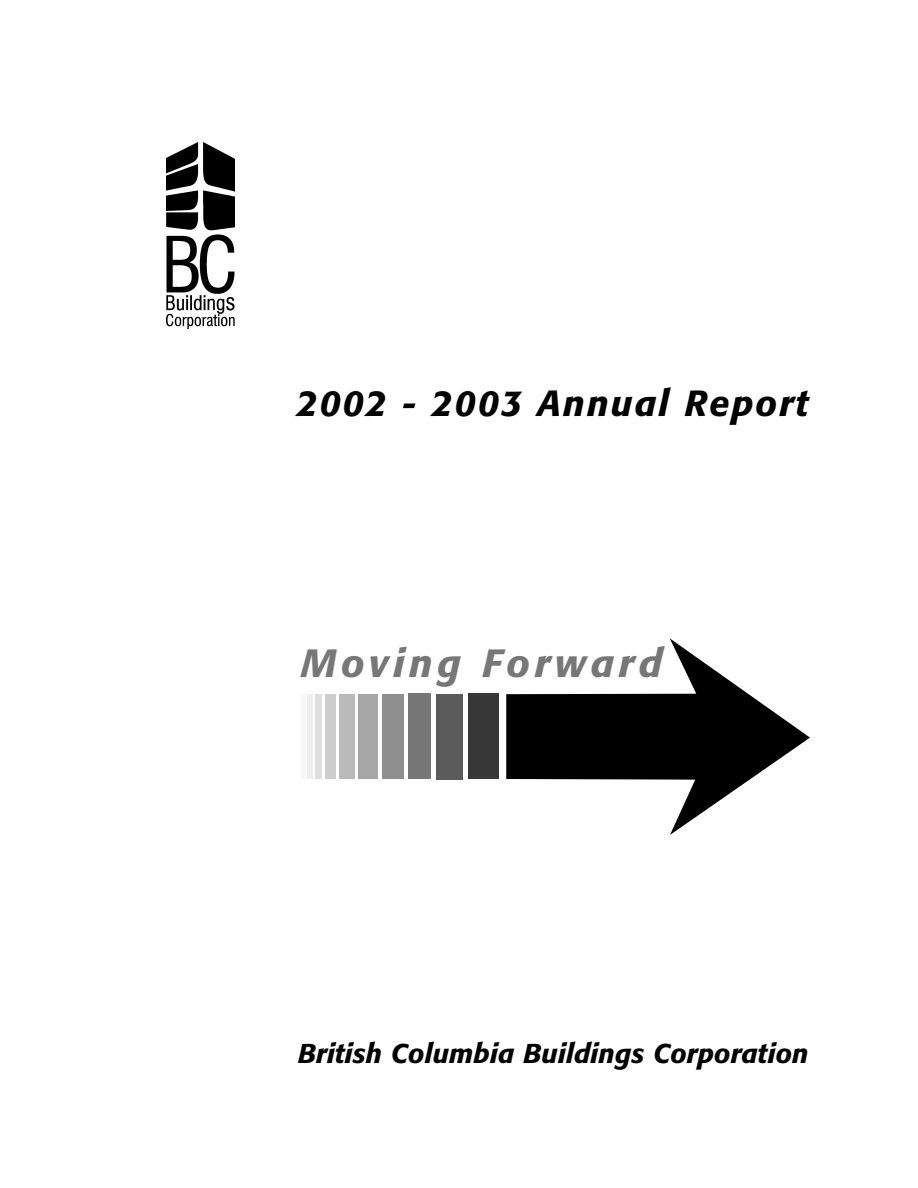
<style>
.page{position:relative;width:918px;height:1188px;background:#fff}
.page>*{position:absolute;margin:0;border:0;box-sizing:border-box;transform-origin:0 0}
.t1{font:italic 500 39px "Formata";letter-spacing:.115em;color:#777}
.t2{font:italic 500 36px "Formata";letter-spacing:.06em;color:#000}
.t3{font:italic 500 27px "Formata";letter-spacing:.005em;color:#000}
</style>
<div class="page">
<img style="left:166px;top:143px;width:68px;height:186px">
<svg style="left:506px;top:638px;width:304px;height:197px"></svg>
<div style="left:468px;top:694px;width:31px;height:85px;background:#373737"></div>
<div style="left:436px;top:694px;width:26px;height:85px;background:#5b5b5b"></div>
<div style="left:408px;top:694px;width:23px;height:85px;background:#777"></div>
<div style="left:382px;top:694px;width:21px;height:85px;background:#8f8f8f"></div>
<div style="left:358px;top:694px;width:20px;height:85px;background:#a6a6a6"></div>
<div style="left:339px;top:694px;width:15px;height:85px;background:#bababa"></div>
<div style="left:325px;top:694px;width:11px;height:85px;background:#cdcdcd"></div>
<div style="left:315px;top:694px;width:7px;height:85px;background:#dfdfdf"></div>
<div style="left:307px;top:694px;width:6px;height:85px;background:#eee"></div>
<hr style="left:301px;top:694px;width:4px;height:85px;background:#f7f7f7">
<h2 class="t2" style="left:297px;top:387px;width:513px">2002 - 2003 Annual Report</h2>
<h1 class="t1" style="left:301px;top:646px;width:363px">Moving Forward</h1>
<p class="t3" style="left:298px;top:1041px;width:512px">British Columbia Buildings Corporation</p>
</div>
